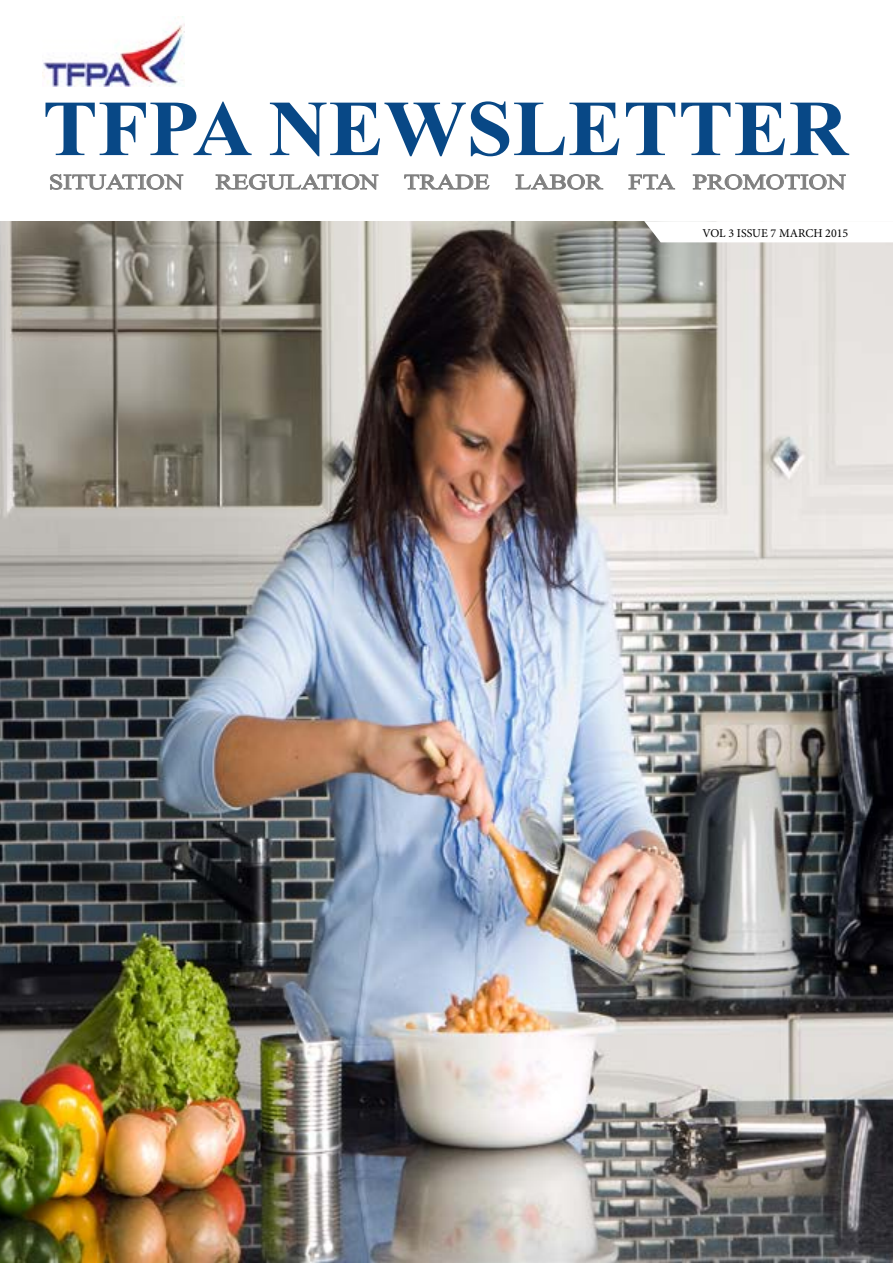
<style>
.page{position:relative;width:893px;height:1263px;background:#fff}
.page>*{position:absolute;margin:0;border:0;box-sizing:border-box;transform-origin:0 0}
.t1{font:700 79.2px "Times New Roman";color:#084886;scale:1.05 1}
.t2{font:21.3px "Times New Roman";color:#7f7f7f;scale:1.21 1}
.t3{font:12px "Minion Pro";color:#000}
</style>
<div class="page">
<img style="left:0;top:222px;width:893px;height:1041px">
<svg style="left:50px;top:174px;width:134px;height:16px"></svg>
<svg style="left:215px;top:174px;width:164px;height:16px"></svg>
<svg style="left:404px;top:174px;width:86px;height:16px"></svg>
<svg style="left:515px;top:174px;width:89px;height:16px"></svg>
<svg style="left:628px;top:174px;width:47px;height:16px"></svg>
<svg style="left:692px;top:174px;width:154px;height:16px"></svg>
<img style="left:43px;top:16px;width:142px;height:70px">
<svg style="left:644px;top:221px;width:249px;height:21px"></svg>
<h1 class="t1" style="left:43px;top:74px;width:769px">TFPA NEWSLETTER</h1>
<p class="t2" style="left:49px;top:168px;width:113px">SITUATION</p>
<p class="t2" style="left:216px;top:168px;width:522px">REGULATION TRADE LABOR FTA PROMOTION</p>
<p class="t3" style="left:702px;top:225px;width:147px">VOL 3 ISSUE 7 MARCH 2015</p>
</div>
